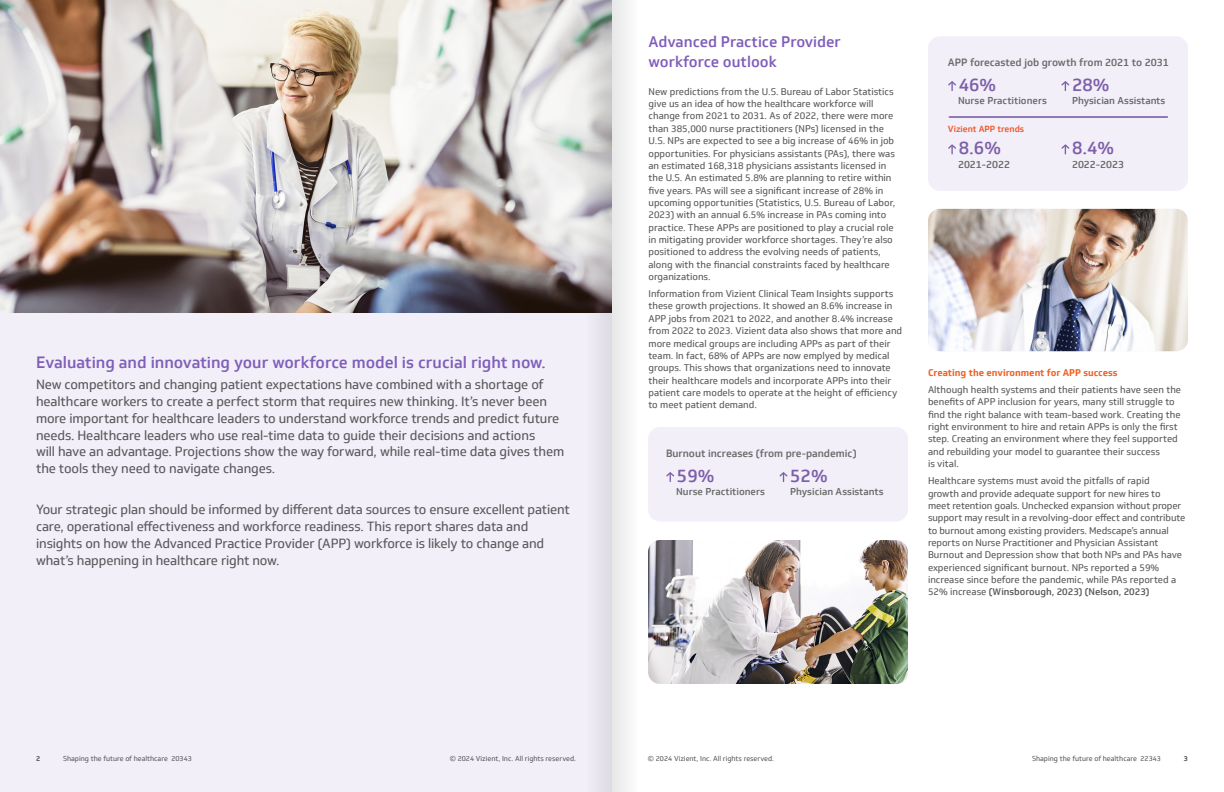
<style>
.page{position:relative;width:1224px;height:792px;background:#fff}
.page>*{position:absolute;margin:0;border:0;box-sizing:border-box;transform-origin:0 0}
.t1{font:500 17.8px "Soleto";color:#7d5fa9}
.t2{font:500 16px "Soleto";color:#7f5eba}
.t3{font:500 15px/19.5px "Soleto";color:#7f5eba}
.t4{font:13px/16.9px "Soleto";letter-spacing:-.01em;color:#58595b}
.t5{font:500 10.3px "Soleto";color:#696969}
.t6{font:500 10.2px "Soleto";color:#696969}
.t7{font:500 9.8px "Soleto";color:#696969}
.t8{font:9.5px/12.4px "Soleto";color:#58595b}
.t9{font:700 9.5px "Soleto";color:#f16122}
.t10{font:500 8.7px "Soleto";color:#f05123}
.t11{font:7px "Soleto";color:#58595b}
.t12{font:700 7px "Soleto";color:#58595b}
.s1{font-weight:500}
</style>
<div class="page">
<div style="left:0;top:0;width:612px;height:792px;background:#f2eff8"></div>
<div style="left:928px;top:36px;width:260px;height:155px;background:#f2eff8;border-radius:12px"></div>
<img style="left:928px;top:209px;width:260px;height:142px">
<img style="left:0;top:0;width:586px;height:312px">
<svg style="left:948px;top:81px;width:8px;height:10px"></svg>
<hr style="left:949px;top:116px;width:218px;height:2px;background:#7d5fa9">
<svg style="left:1061px;top:81px;width:8px;height:10px"></svg>
<svg style="left:948px;top:144px;width:8px;height:10px"></svg>
<svg style="left:1061px;top:144px;width:8px;height:10px"></svg>
<img style="left:648px;top:540px;width:260px;height:144px">
<div style="left:648px;top:427px;width:260px;height:94px;background:#f2eff8;border-radius:12px"></div>
<svg style="left:666px;top:472px;width:8px;height:10px"></svg>
<svg style="left:780px;top:472px;width:8px;height:10px"></svg>
<svg style="left:586px;top:0;width:42px;height:792px"></svg>
<h2 class="t2" style="left:36px;top:352px;width:511px">Evaluating and innovating your workforce model is crucial right now.</h2>
<p class="t4" style="left:36px;top:376px;width:530px">New competitors and changing patient expectations have combined with a shortage of healthcare workers to create a perfect storm that requires new thinking. It’s never been more important for healthcare leaders to understand workforce trends and predict future needs. Healthcare leaders who use real-time data to guide their decisions and actions<br>will have an advantage. Projections show the way forward, while real-time data gives them the tools they need to navigate changes.</p>
<p class="t4" style="left:36px;top:501px;width:535px">Your strategic plan should be informed by different data sources to ensure excellent patient care, operational effectiveness and workforce readiness. This report shares data and insights on how the Advanced Practice Provider (APP) workforce is likely to change and what’s happening in healthcare right now.</p>
<h3 class="t3" style="left:648px;top:32px;width:194px">Advanced Practice Provider workforce outlook</h3>
<p class="t8" style="left:648px;top:85px;width:248px">New predictions from the U.S. Bureau of Labor Statistics give us an idea of how the healthcare workforce will change from 2021 to 2031. As of 2022, there were more than 385,000 nurse practitioners (NPs) licensed in the U.S. NPs are expected to see a big increase of 46% in job opportunities. For physicians assistants (PAs), there was an estimated 168,318 physicians assistants licensed in the U.S. An estimated 5.8% are planning to retire within five years. PAs will see a significant increase of 28% in upcoming opportunities (Statistics, U.S. Bureau of Labor, 2023) with an annual 6.5% increase in PAs coming into practice. These APPs are positioned to play a crucial role in mitigating provider workforce shortages. They’re also positioned to address the evolving needs of patients, along with the financial constraints faced by healthcare organizations.</p>
<p class="t8" style="left:648px;top:288px;width:255px">Information from Vizient Clinical Team Insights supports these growth projections. It showed an 8.6% increase in APP jobs from 2021 to 2022, and another 8.4% increase from 2022 to 2023. Vizient data also shows that more and more medical groups are including APPs as part of their team. In fact, 68% of APPs are now emplyed by medical groups. This shows that organizations need to innovate their healthcare models and incorporate APPs into their patient care models to operate at the height of efficiency to meet patient demand.</p>
<p class="t5" style="left:666px;top:447px;width:192px">Burnout increases (from pre-pandemic)</p>
<p class="t7" style="left:676px;top:485px;width:90px">Nurse Practitioners</p>
<p class="t7" style="left:790px;top:485px;width:95px">Physician Assistants</p>
<h1 class="t1" style="left:677px;top:465px;width:39px">59%</h1>
<h1 class="t1" style="left:790px;top:465px;width:39px">52%</h1>
<p class="t5" style="left:948px;top:56px;width:223px">APP forecasted job growth from 2021 to 2031</p>
<p class="t7" style="left:958px;top:94px;width:90px">Nurse Practitioners</p>
<p class="t7" style="left:1072px;top:94px;width:95px">Physician Assistants</p>
<h1 class="t1" style="left:959px;top:74px;width:39px">46%</h1>
<h1 class="t1" style="left:1072px;top:74px;width:39px">28%</h1>
<p class="t10" style="left:948px;top:123px;width:78px">Vizient APP trends</p>
<h1 class="t1" style="left:959px;top:137px;width:44px">8.6%</h1>
<h1 class="t1" style="left:1072px;top:137px;width:44px">8.4%</h1>
<p class="t6" style="left:958px;top:158px;width:53px">2021-2022</p>
<p class="t6" style="left:1072px;top:158px;width:53px">2022-2023</p>
<p class="t9" style="left:928px;top:367px;width:191px">Creating the environment for APP success</p>
<p class="t8" style="left:928px;top:384px;width:255px">Although health systems and their patients have seen the benefits of APP inclusion for years, many still struggle to find the right balance with team-based work. Creating the right environment to hire and retain APPs is only the first step. Creating an environment where they feel supported and rebuilding your model to guarantee their success<br>is vital.</p>
<p class="t8" style="left:928px;top:475px;width:259px">Healthcare systems must avoid the pitfalls of rapid<br>growth and provide adequate support for new hires to<br>meet retention goals. Unchecked expansion without proper support may result in a revolving-door effect and contribute to burnout among existing providers. Medscape’s annual reports on Nurse Practitioner and Physician Assistant Burnout and Depression show that both NPs and PAs have experienced significant burnout. NPs reported a 59% increase since before the pandemic, while PAs reported a 52% increase <span class="s1">(Winsborough, 2023) (Nelson, 2023)</span></p>
<p class="t12" style="left:36px;top:754px;width:6px">2</p>
<p class="t11" style="left:63px;top:754px;width:130px">Shaping the future of healthcare 20343</p>
<p class="t11" style="left:450px;top:754px;width:128px">© 2024 Vizient, Inc. All rights reserved.</p>
<p class="t11" style="left:648px;top:754px;width:128px">© 2024 Vizient, Inc. All rights reserved.</p>
<p class="t11" style="left:1032px;top:754px;width:130px">Shaping the future of healthcare 22343</p>
<p class="t12" style="left:1184px;top:754px;width:6px">3</p>
</div>
